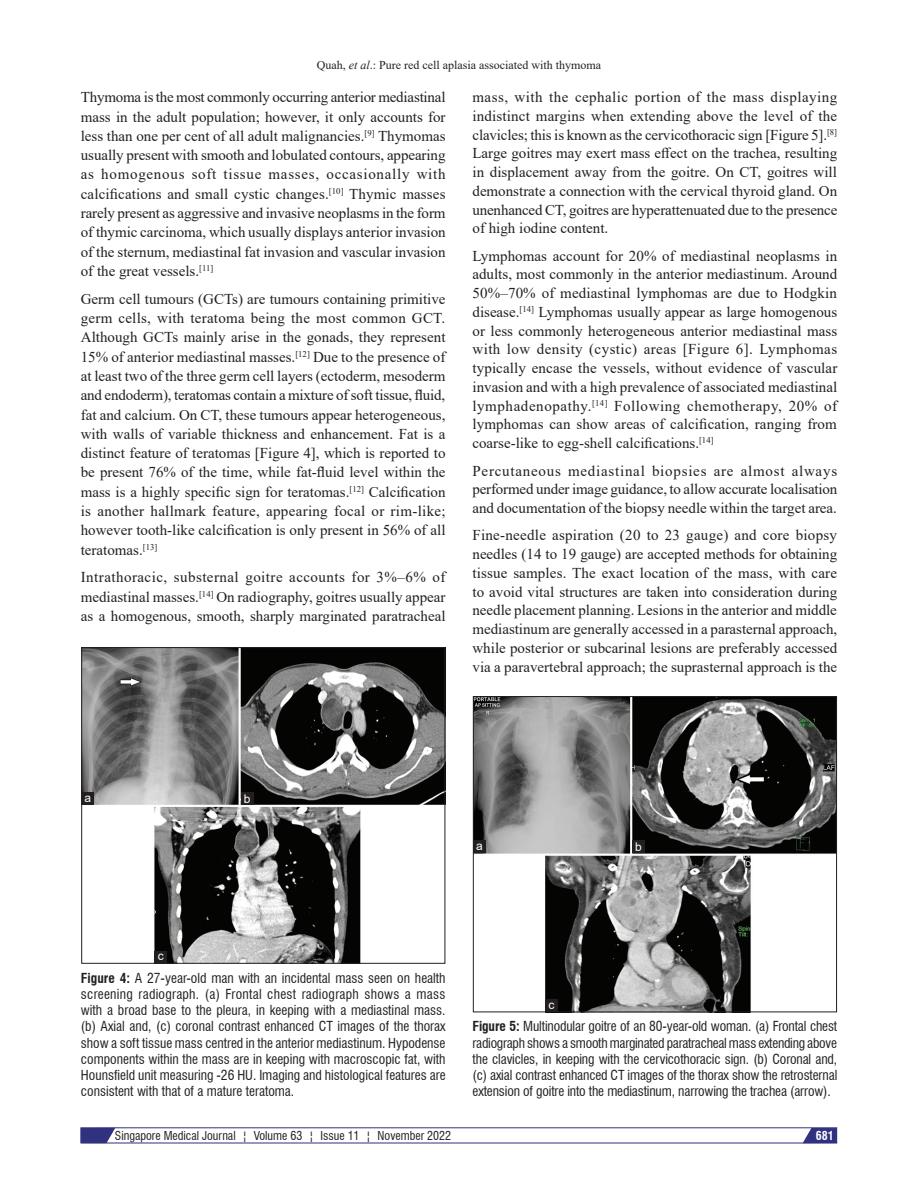
<style>
.page{position:relative;width:918px;height:1188px;background:#fff}
.page>*{position:absolute;margin:0;border:0;box-sizing:border-box;transform-origin:0 0}
.TX{font:15px/18.8px "Times New Roman";color:#231f20;text-align:justify}
.FGC{font:condensed 13.5px/16.2px "Swiss 721 BT";color:#231f20;text-align:justify}
.t1{font:condensed 12px "Swiss 721 BT";color:#231f20}
.t2{font:12px "Times New Roman";color:#231f20}
.LABEL{font:12px "Arial";color:#fff}
.t3{font:700 condensed 12px "Swiss 721 BT";color:#fff}
.s1{font-style:italic}
.s2{font-weight:700}
</style>
<div class="page">
<svg style="left:81px;top:1127px;width:757px;height:16px"></svg>
<img style="left:475px;top:698px;width:360px;height:312px">
<div style="left:473px;top:696px;width:364px;height:316px;border:1px solid #231f20"></div>
<div style="left:545px;top:999px;width:13px;height:13px;background:#231f20"></div>
<div style="left:632px;top:841px;width:13px;height:12px;background:#231f20"></div>
<div style="left:473px;top:841px;width:13px;height:12px;background:#231f20"></div>
<img style="left:84px;top:649px;width:359px;height:313px">
<div style="left:82px;top:647px;width:363px;height:317px;border:1px solid #231f20"></div>
<div style="left:155px;top:951px;width:12px;height:13px;background:#231f20"></div>
<div style="left:241px;top:792px;width:12px;height:13px;background:#231f20"></div>
<div style="left:82px;top:792px;width:12px;height:13px;background:#231f20"></div>
<p class="t2" style="left:317px;top:56px;width:286px">Quah, <span class="s1">et al</span>.: Pure red cell aplasia associated with thymoma</p>
<p class="TX" style="left:81px;top:87px;width:366px;line-height:19.4px">Thymoma is the most commonly occurring anterior mediastinal mass in the adult population; however, it only accounts for less than one per cent of all adult malignancies.<sup>[9]</sup> Thymomas usually present with smooth and lobulated contours, appearing as homogenous soft tissue masses, occasionally with calcifications and small cystic changes.<sup>[10]</sup> Thymic masses rarely present as aggressive and invasive neoplasms in the form of thymic carcinoma, which usually displays anterior invasion of the sternum, mediastinal fat invasion and vascular invasion of the great vessels.<sup>[11]</sup></p>
<p class="TX" style="left:81px;top:289px;width:366px;line-height:19.4px">Germ cell tumours (GCTs) are tumours containing primitive germ cells, with teratoma being the most common GCT.<br>Although GCTs mainly arise in the gonads, they represent 15% of anterior mediastinal masses.<sup>[12]</sup> Due to the presence of at least two of the three germ cell layers (ectoderm, mesoderm and endoderm), teratomas contain a mixture of soft tissue, fluid, fat and calcium. On CT, these tumours appear heterogeneous, with walls of variable thickness and enhancement. Fat is a distinct feature of teratomas [Figure 4], which is reported to be present 76% of the time, while fat‑fluid level within the mass is a highly specific sign for teratomas.<sup>[12]</sup> Calcification is another hallmark feature, appearing focal or rim-like; however tooth‑like calcification is only present in 56% of all teratomas.<sup>[13]</sup></p>
<p class="TX" style="left:81px;top:567px;width:366px;line-height:19.4px">Intrathoracic, substernal goitre accounts for 3%–6% of mediastinal masses.<sup>[14]</sup> On radiography, goitres usually appear as a homogenous, smooth, sharply marginated paratracheal</p>
<p class="TX" style="left:472px;top:87px;width:366px">mass, with the cephalic portion of the mass displaying indistinct margins when extending above the level of the clavicles; this is known as the cervicothoracic sign [Figure 5].<sup>[8] </sup>Large goitres may exert mass effect on the trachea, resulting in displacement away from the goitre. On CT, goitres will demonstrate a connection with the cervical thyroid gland. On unenhanced CT, goitres are hyperattenuated due to the presence of high iodine content.</p>
<p class="TX" style="left:472px;top:246px;width:366px">Lymphomas account for 20% of mediastinal neoplasms in adults, most commonly in the anterior mediastinum. Around 50%–70% of mediastinal lymphomas are due to Hodgkin disease.<sup>[14]</sup> Lymphomas usually appear as large homogenous or less commonly heterogeneous anterior mediastinal mass with low density (cystic) areas [Figure 6]. Lymphomas typically encase the vessels, without evidence of vascular invasion and with a high prevalence of associated mediastinal lymphadenopathy.<sup>[14]</sup> Following chemotherapy, 20% of lymphomas can show areas of calcification, ranging from coarse-like to egg‑shell calcifications.<sup>[14]</sup></p>
<p class="TX" style="left:472px;top:461px;width:366px">Percutaneous mediastinal biopsies are almost always performed under image guidance, to allow accurate localisation and documentation of the biopsy needle within the target area.</p>
<p class="TX" style="left:472px;top:525px;width:366px">Fine-needle aspiration (20 to 23 gauge) and core biopsy needles (14 to 19 gauge) are accepted methods for obtaining tissue samples. The exact location of the mass, with care to avoid vital structures are taken into consideration during needle placement planning. Lesions in the anterior and middle mediastinum are generally accessed in a parasternal approach, while posterior or subcarinal lesions are preferably accessed via a paravertebral approach; the suprasternal approach is the</p>
<p class="LABEL" style="left:85px;top:789px;width:8px">a</p>
<p class="LABEL" style="left:244px;top:790px;width:8px">b</p>
<p class="LABEL" style="left:476px;top:838px;width:8px">a</p>
<p class="LABEL" style="left:635px;top:839px;width:8px">b</p>
<p class="LABEL" style="left:158px;top:948px;width:7px">c</p>
<p class="FGC" style="left:81px;top:970px;width:366px"><span class="s2">Figure 4:</span> A 27-year-old man with an incidental mass seen on health screening radiograph. (a) Frontal chest radiograph shows a mass with a broad base to the pleura, in keeping with a mediastinal mass. (b) Axial and, (c) coronal contrast enhanced CT images of the thorax show a soft tissue mass centred in the anterior mediastinum. Hypodense components within the mass are in keeping with macroscopic fat, with Hounsfield unit measuring -26 HU. Imaging and histological features are consistent with that of a mature teratoma.</p>
<p class="LABEL" style="left:549px;top:997px;width:7px">c</p>
<p class="FGC" style="left:473px;top:1018px;width:366px"><span class="s2">Figure 5:</span> Multinodular goitre of an 80-year-old woman. (a) Frontal chest radiograph shows a smooth marginated paratracheal mass extending above the clavicles, in keeping with the cervicothoracic sign. (b) Coronal and, (c) axial contrast enhanced CT images of the thorax show the retrosternal extension of goitre into the mediastinum, narrowing the trachea (arrow).</p>
<p class="t1" style="left:115px;top:1129px;width:338px">Singapore Medical Journal ¦ Volume 63 ¦ Issue 11 ¦ November 2022</p>
<p class="t3" style="left:816px;top:1129px;width:19px">681</p>
</div>
